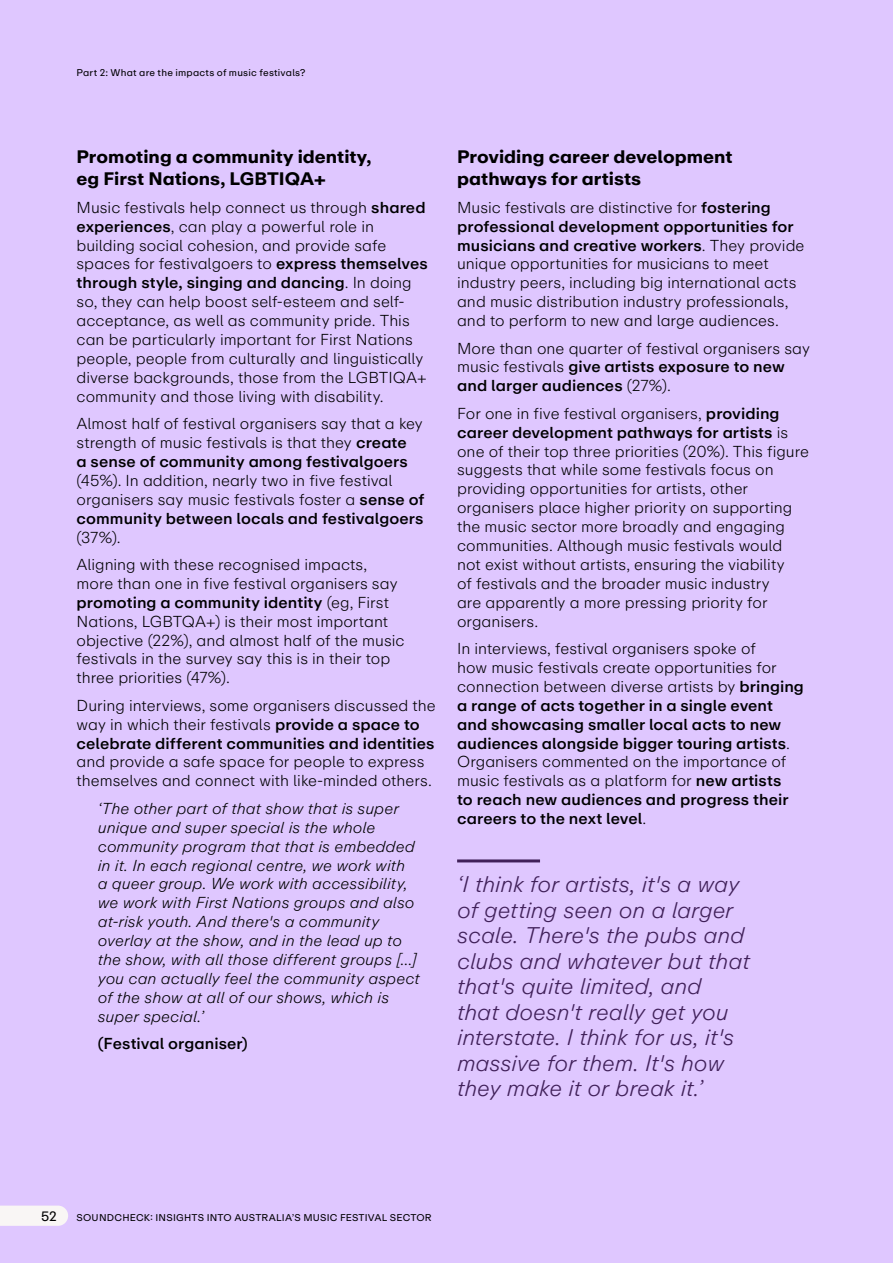
<style>
.page{position:relative;width:893px;height:1263px;background:#dfc7ff}
.page>*{position:absolute;margin:0;border:0;box-sizing:border-box;transform-origin:0 0}
.t1{font:italic 300 22.5px/25.5px "ABC Repro";letter-spacing:-.005em;color:#402059}
.t2{font:700 18px/22.5px "ABC Repro";color:#000}
.t3{font:300 15.75px/18.9px "ABC Repro";color:#000}
.t4{font:italic 300 15.75px/18.9px "ABC Repro";color:#000}
.t5{font:500 15.75px/18.9px "ABC Repro";letter-spacing:.005em;color:#000}
.t6{font:13.5px "ABC Repro";color:#000}
.t7{font:9.75px "ABC Repro";letter-spacing:.02em;color:#000}
.s1{font-weight:500}
.s2{font-weight:300}
</style>
<div class="page">
<hr style="left:457px;top:859px;width:83px;height:3px;background:#402059">
<svg style="left:0;top:1205px;width:68px;height:21px"></svg>
<p class="t7" style="left:77px;top:66px;width:230px">PART 2: WHAT ARE THE IMPACTS OF MUSIC FESTIVALS?</p>
<p class="t2" style="left:77px;top:145px;width:296px">Promoting a community identity, eg First Nations, LGBTIQA+</p>
<p class="t3" style="left:77px;top:198px;width:353px">Music festivals help connect us through <span class="s1">shared experiences</span>, can play a powerful role in building social cohesion, and provide safe spaces for festivalgoers to <span class="s1">express themselves through style, singing and dancing</span>. In doing so, they can help boost self-esteem and self&shy;acceptance, as well as community pride. This can be particularly important for First Nations people, people from culturally and linguistically diverse backgrounds, those from the LGBTIQA+ community and those living with disability.</p>
<p class="t3" style="left:77px;top:414px;width:348px">Almost half of festival organisers say that a key strength of music festivals is that they <span class="s1">create<br>a sense of community among festivalgoers</span></p>
<p class="t3" style="left:77px;top:471px;width:349px">(45%). In addition, nearly two in five festival organisers say music festivals foster a <span class="s1">sense of community between locals and festivalgoers</span></p>
<p class="t3" style="left:77px;top:523px;width:292px;line-height:27.5px">(37%).<br>Aligning with these recognised impacts,</p>
<p class="t3" style="left:77px;top:574px;width:329px">more than one in five festival organisers say <span class="s1">promoting a community identity</span> (eg, First Nations, LGBTQA+) is their most important objective (22%), and almost half of the music festivals in the survey say this is in their top three priorities (47%).</p>
<p class="t3" style="left:77px;top:696px;width:361px">During interviews, some organisers discussed the way in which their festivals <span class="s1">provide a space to celebrate different communities and identities</span></p>
<p class="t3" style="left:77px;top:753px;width:357px">and provide a safe space for people to express themselves and connect with like-minded others.</p>
<p class="t4" style="left:98px;top:799px;width:323px">‘The other part of that show that is super unique and super special is the whole community program that that is embedded in it. In each regional centre, we work with<br>a queer group. We work with accessibility, we work with First Nations groups and also at-risk youth. And there's a community overlay at the show, and in the lead up to the show, with all those different groups […] you can actually feel the community aspect of the show at all of our shows, which is super special.’</p>
<p class="t5" style="left:98px;top:1034px;width:151px">(Festival organiser)</p>
<p class="t2" style="left:457px;top:145px;width:277px">Providing career development pathways for artists</p>
<p class="t3" style="left:457px;top:198px;width:349px">Music festivals are distinctive for <span class="s1">fostering professional development opportunities for musicians and creative workers</span>. They provide unique opportunities for musicians to meet industry peers, including big international acts and music distribution industry professionals, and to perform to new and large audiences.</p>
<p class="t3" style="left:457px;top:339px;width:354px">More than one quarter of festival organisers say music festivals <span class="s1">give artists exposure to new and larger audiences</span> (27%).</p>
<p class="t3" style="left:457px;top:404px;width:353px">For one in five festival organisers, <span class="s1">providing career development pathways for artists</span> is one of their top three priorities (20%). This figure suggests that while some festivals focus on providing opportunities for artists, other organisers place higher priority on supporting the music sector more broadly and engaging communities. Although music festivals would not exist without artists, ensuring the viability<br>of festivals and the broader music industry<br>are apparently a more pressing priority for organisers.</p>
<p class="t5" style="left:457px;top:639px;width:348px"><span class="s2">In interviews, festival organisers spoke of<br>how music festivals create opportunities for connection between diverse artists by</span> bringing a range of acts together in a single event and showcasing smaller local acts to new audiences alongside bigger touring artists<span class="s2">.<br>Organisers commented on the importance of music festivals as a platform for</span> new artists<br>to reach new audiences and progress their careers to the next level<span class="s2">.</span></p>
<p class="t1" style="left:457px;top:872px;width:294px">‘I think for artists, it's a way of getting seen on a larger scale. There's the pubs and clubs and whatever but that that's quite limited, and<br>that doesn't really get you interstate. I think for us, it's massive for them. It's how they make it or break it.’</p>
<p class="t6" style="left:41px;top:1207px;width:17px">52</p>
<p class="t7" style="left:77px;top:1211px;width:31px">SOUNDC</p>
<p class="t7" style="left:122px;top:1211px;width:44px">HECK: INSIG</p>
<p class="t7" style="left:184px;top:1211px;width:92px">HTS INTO AUSTRALIA</p>
<p class="t7" style="left:292px;top:1211px;width:36px">’S MUSIC</p>
<p class="t7" style="left:340px;top:1211px;width:93px">FESTIVAL SECTOR</p>
</div>
